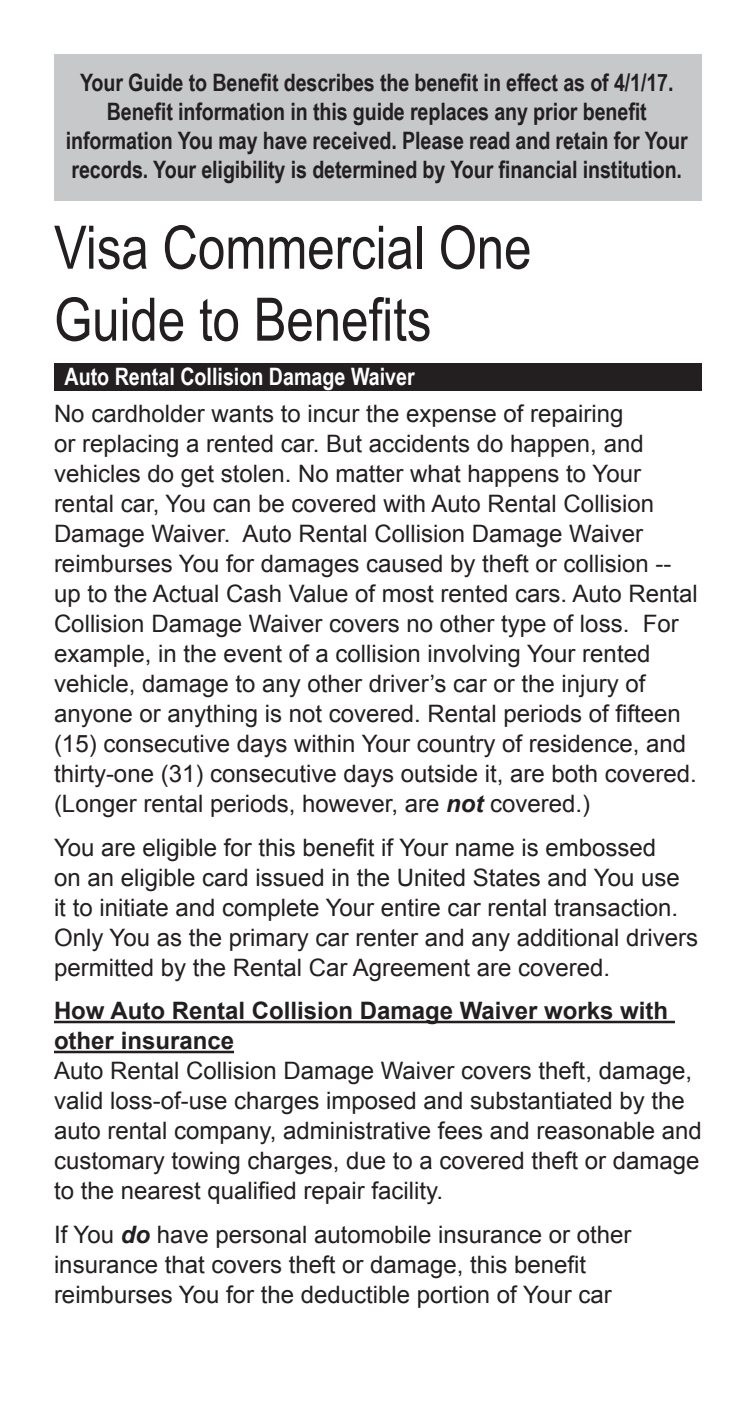
<style>
.page{position:relative;width:756px;height:1404px;background:#fff}
.page>*{position:absolute;margin:0;border:0;box-sizing:border-box;transform-origin:0 0}
.t1{font:60px "Arial Narrow";color:#231f20}
.t2{font:24px/30px "Arial";color:#231f20}
.t3{font:700 24px/28.8px "Arial Narrow";letter-spacing:-.005em;color:#231f20;text-align:center}
.t4{font:700 24px/30px "Arial";color:#231f20}
.t5{font:700 24px "Arial Narrow";color:#fff}
.s1{font-weight:700;font-style:italic}
</style>
<div class="page">
<div style="left:54px;top:364px;width:648px;height:27px;background:#231f20"></div>
<div style="left:54px;top:54px;width:648px;height:147px;background:#c7c8ca"></div>
<hr style="left:54px;top:1021px;width:621px;height:2px;background:#231f20">
<hr style="left:54px;top:1051px;width:180px;height:2px;background:#231f20">
<p class="t3" style="left:66px;top:67px;width:623px">Your Guide to Benefit describes the benefit in effect as of 4/1/17.<br>Benefit information in this guide replaces any prior benefit information You may have received. Please read and retain for Your records. Your eligibility is determined by Your financial institution.</p>
<p class="t1" style="left:54px;top:204px;width:479px">Visa Commercial One</p>
<p class="t1" style="left:54px;top:276px;width:379px">Guide to Benefits</p>
<p class="t5" style="left:64px;top:358px;width:352px">Auto Rental Collision Damage Waiver</p>
<p class="t2" style="left:54px;top:399px;width:645px">No cardholder wants to incur the expense of repairing<br>or replacing a rented car. But accidents do happen, and vehicles do get stolen. No matter what happens to Your rental car, You can be covered with Auto Rental Collision Damage Waiver. Auto Rental Collision Damage Waiver reimburses You for damages caused by theft or collision -- up to the Actual Cash Value of most rented cars. Auto Rental Collision Damage Waiver covers no other type of loss. For example, in the event of a collision involving Your rented vehicle, damage to any other driver’s car or the injury of anyone or anything is not covered. Rental periods of fifteen (15) consecutive days within Your country of residence, and thirty-one (31) consecutive days outside it, are both covered. (Longer rental periods, however, are <span class="s1">not</span> covered.)</p>
<p class="t2" style="left:54px;top:833px;width:646px">You are eligible for this benefit if Your name is embossed<br>on an eligible card issued in the United States and You use<br>it to initiate and complete Your entire car rental transaction.<br>Only You as the primary car renter and any additional drivers permitted by the Rental Car Agreement are covered.</p>
<p class="t4" style="left:54px;top:997px;width:616px">How Auto Rental Collision Damage Waiver works with other insurance</p>
<p class="t2" style="left:54px;top:1056px;width:649px">Auto Rental Collision Damage Waiver covers theft, damage, valid loss-of-use charges imposed and substantiated by the auto rental company, administrative fees and reasonable and customary towing charges, due to a covered theft or damage to the nearest qualified repair facility.</p>
<p class="t2" style="left:54px;top:1220px;width:579px">If You <span class="s1">do</span> have personal automobile insurance or other insurance that covers theft or damage, this benefit reimburses You for the deductible portion of Your car</p>
</div>
